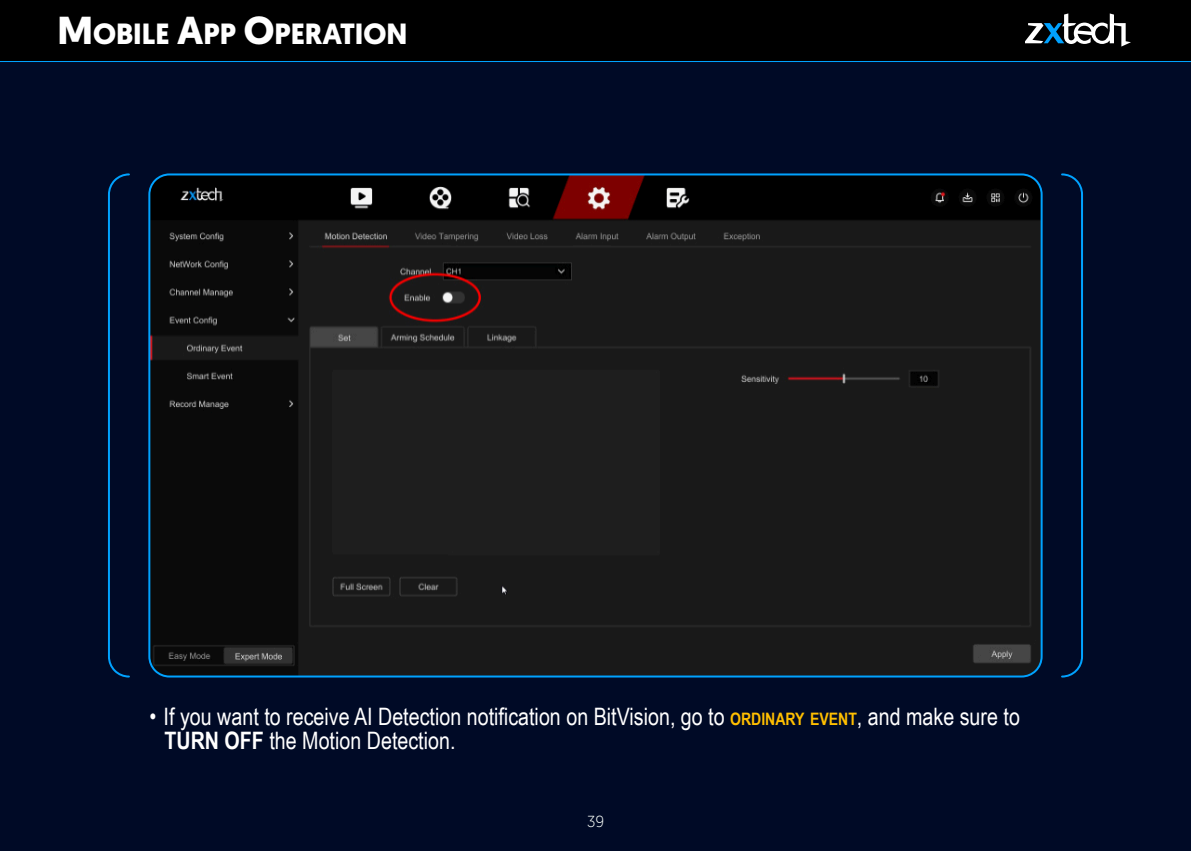
<style>
.page{position:relative;width:1191px;height:851px;background:#000a26}
.page>*{position:absolute;margin:0;border:0;box-sizing:border-box;transform-origin:0 0}
.t1{font:700 29.2px "Geomanist";color:#fff}
.t2{font:24px/24px "Arial Narrow";color:#fff}
.t3{font:300 16px "Geomanist";color:#fafffa}
.s1{font-size:39px}
.s2{font-weight:700;font-size:17.2px;color:#ffbf00}
.s3{font-weight:700}
</style>
<div class="page">
<svg style="left:0;top:60px;width:1191px;height:2px;background:#00517f"></svg>
<div style="left:0;top:0;width:1191px;height:60px;background:#000"></div>
<svg style="left:1025px;top:13px;width:106px;height:34px"></svg>
<svg style="left:148px;top:173px;width:895px;height:505px;background:#181819"></svg>
<svg style="left:108px;top:173px;width:22px;height:505px"></svg>
<svg style="left:1061px;top:173px;width:22px;height:505px"></svg>
<p class="t1" style="left:58px;top:22px;width:351px"><span class="s1">M</span>OBILE <span class="s1">A</span>PP <span class="s1">O</span>PERATION</p>
<p class="t2" style="left:164px;top:707px;width:857px;text-indent:-15px">• If you want to receive AI Detection notification on BitVision, go to <span class="s2">ORDINARY EVENT</span>, and make sure to<br><span class="s3">TURN OFF</span> the Motion Detection.</p>
<p class="t3" style="left:587px;top:814px;width:18px">39</p>
</div>
